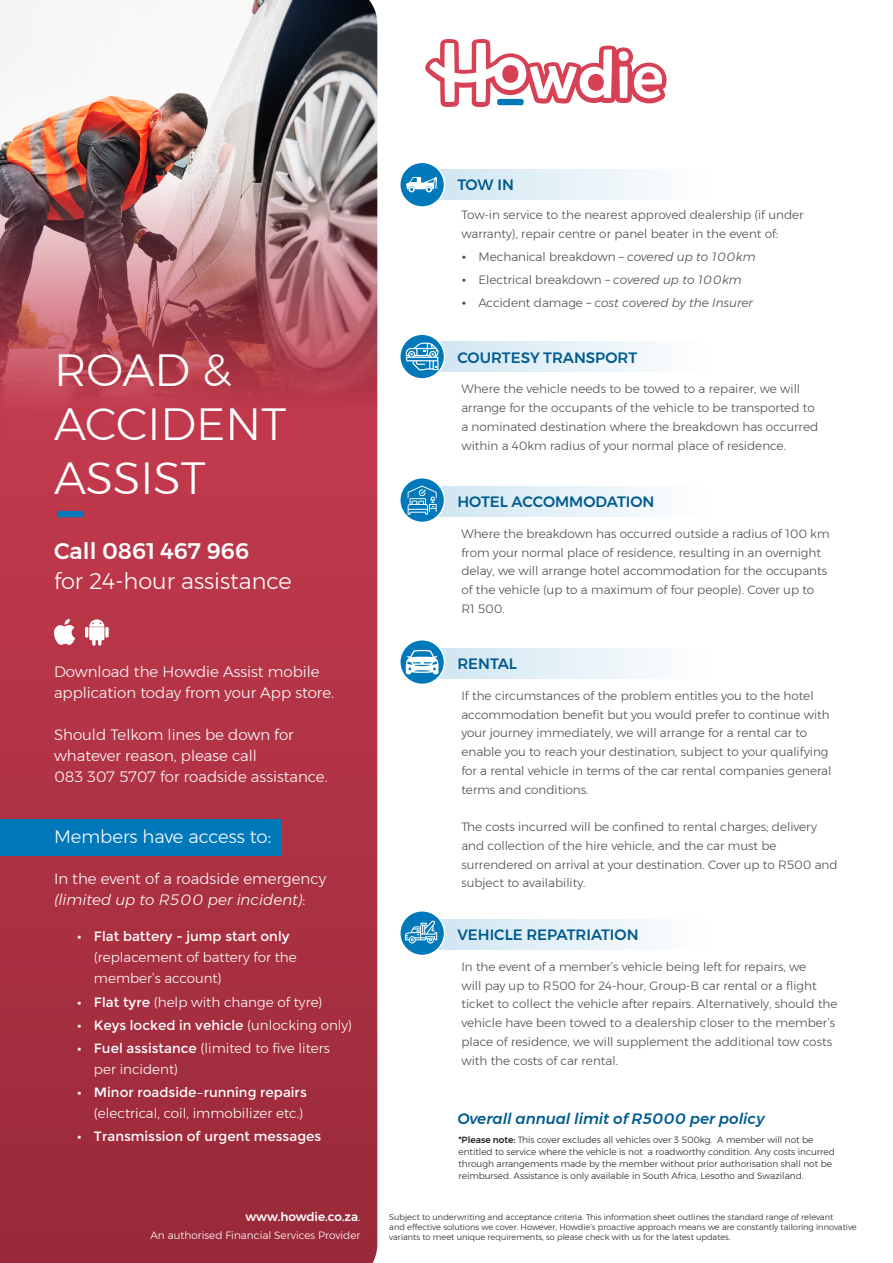
<style>
.page{position:relative;width:893px;height:1263px;background:#fff}
.page>*{position:absolute;margin:0;border:0;box-sizing:border-box;transform-origin:0 0}
.HEADING{font:300 45px/54px "Montserrat";color:#fff}
.Intro_para{font:300 22.5px "Montserrat";color:#fff}
.Intro_para-2{font:500 22.5px "Montserrat";color:#fff}
.Strip_SubHead{font:300 18px "Montserrat";color:#fff}
.Intro_para-3{font:300 15px/21px "Montserrat";color:#fff}
.Subhead{font:500 15px "Montserrat";color:#005b8f}
.Subhead-2{font:italic 500 15px "Montserrat";color:#005b8f}
.Strip_Bullets{font:300 13.5px/21px "Montserrat";color:#fff}
.Strip_Bullets-2{font:13.5px "Montserrat";color:#fff}
.Para{font:300 12px/18.8px "Montserrat";color:#4b4c4d}
.Bullets{font:300 12px "Montserrat";color:#4b4c4d}
.Bullets-2{font:italic 300 12px "Montserrat";color:#4b4c4d}
.t1{font:500 12px "Montserrat";color:#fff}
.t2{font:300 10.5px "Montserrat";color:#fff}
.Ts___Cs{font:300 9px/12px "Montserrat";color:#231f20}
.Ts___Cs-2{font:300 8.25px/9.9px "Montserrat";color:#231f20}
.s1{font-weight:400}
.s2{font-style:italic}
.s3{font-weight:400;font-style:normal}
.s4{font-style:normal}
.s5{font-weight:400;font-size:12px}
.s6{font-size:12px}
.s7{font-weight:300}
.s8{font-weight:500}
</style>
<div class="page">
<svg style="left:425px;top:39px;width:241px;height:69px"></svg>
<div style="left:497px;top:99px;width:27px;height:6px;background:#0078ba;border-radius:2px"></div>
<div style="left:418px;top:170px;width:294px;height:30px;background:linear-gradient(to right,#cfe5f1,#fefefe)"></div>
<div style="left:418px;top:341px;width:294px;height:31px;background:linear-gradient(to right,#d0e5f2,#fefefe)"></div>
<div style="left:418px;top:486px;width:294px;height:30px;background:linear-gradient(to right,#cfe5f1,#fefefe)"></div>
<div style="left:418px;top:919px;width:294px;height:30px;background:linear-gradient(to right,#cfe5f1,#fefefe)"></div>
<div style="left:418px;top:648px;width:294px;height:30px;background:linear-gradient(to right,#cfe5f1,#fefefe)"></div>
<img style="left:0;top:0;width:378px;height:1263px">
<div style="left:57px;top:511px;width:26px;height:6px;background:#0078ba;border-radius:2px"></div>
<div style="left:400px;top:162px;width:44px;height:45px;background:#0078ba;border-radius:50%"></div>
<div style="left:399px;top:162px;width:46px;height:46px;border:2px solid #fff;border-radius:50%"></div>
<svg style="left:400px;top:334px;width:44px;height:45px"></svg>
<div style="left:399px;top:333px;width:46px;height:47px;border:2px solid #fff;border-radius:50%"></div>
<div style="left:400px;top:478px;width:44px;height:44px;background:#0078ba;border-radius:50%"></div>
<div style="left:399px;top:477px;width:46px;height:46px;border:2px solid #fff;border-radius:50%"></div>
<div style="left:400px;top:911px;width:44px;height:44px;background:#0078ba;border-radius:50%"></div>
<div style="left:399px;top:910px;width:46px;height:46px;border:2px solid #fff;border-radius:50%"></div>
<svg style="left:400px;top:640px;width:44px;height:44px"></svg>
<div style="left:399px;top:639px;width:46px;height:46px;border:2px solid #fff;border-radius:50%"></div>
<svg style="left:85px;top:619px;width:24px;height:27px"></svg>
<svg style="left:54px;top:619px;width:21px;height:26px"></svg>
<div style="left:0;top:819px;width:281px;height:37px;background:#0078ba"></div>
<svg style="left:406px;top:650px;width:32px;height:24px"></svg>
<svg style="left:406px;top:177px;width:32px;height:15px"></svg>
<svg style="left:408px;top:486px;width:29px;height:29px"></svg>
<svg style="left:405px;top:920px;width:32px;height:23px"></svg>
<svg style="left:406px;top:343px;width:33px;height:28px"></svg>
<p class="Subhead" style="left:457px;top:173px;width:58px">TOW IN</p>
<p class="HEADING" style="left:54px;top:342px;width:234px">ROAD &amp;<br>ACCIDENT<br>ASSIST</p>
<p class="Intro_para-2" style="left:54px;top:534px;width:197px">Call 0861 467 966</p>
<p class="Intro_para" style="left:54px;top:564px;width:239px">for 24-hour assistance</p>
<p class="Para" style="left:461px;top:206px;width:344px">Tow-in service to the nearest approved dealership (if under warranty), repair centre or panel beater in the event of:</p>
<p class="Bullets" style="left:461px;top:248px;width:296px"><span class="s1">•</span> Mechanical breakdown <span class="s2">– covered up to 100km</span></p>
<p class="Bullets" style="left:461px;top:271px;width:282px"><span class="s1">•</span> Electrical breakdown <span class="s2">– covered up to 100km</span></p>
<p class="Bullets-2" style="left:461px;top:294px;width:293px"><span class="s3">•</span> <span class="s4">Accident damage</span> – cost covered by the Insurer</p>
<p class="Subhead" style="left:457px;top:346px;width:181px">COURTESY TRANSPORT</p>
<p class="Para" style="left:461px;top:379px;width:358px">Where the vehicle needs to be towed to a repairer, we will arrange for the occupants of the vehicle to be transported to a nominated destination where the breakdown has occurred within a 40km radius of your normal place of residence.</p>
<p class="Subhead" style="left:457px;top:490px;width:198px">HOTEL ACCOMMODATION</p>
<p class="Para" style="left:461px;top:524px;width:370px">Where the breakdown has occurred outside a radius of 100 km from your normal place of residence, resulting in an overnight delay, we will arrange hotel accommodation for the occupants of the vehicle (up to a maximum of four people). Cover up to R1 500.</p>
<p class="Subhead" style="left:457px;top:652px;width:61px">RENTAL</p>
<p class="Intro_para-3" style="left:54px;top:661px;width:282px">Download the Howdie Assist mobile application today from your App store.</p>
<p class="Intro_para-3" style="left:54px;top:724px;width:275px">Should Telkom lines be down for whatever reason, please call<br>083 307 5707 for roadside assistance.</p>
<p class="Para" style="left:461px;top:686px;width:371px">If the circumstances of the problem entitles you to the hotel accommodation benefit but you would prefer to continue with your journey immediately, we will arrange for a rental car to enable you to reach your destination, subject to your qualifying for a rental vehicle in terms of the car rental companies general terms and conditions.</p>
<p class="Para" style="left:461px;top:817px;width:378px">The costs incurred will be confined to rental charges; delivery and collection of the hire vehicle, and the car must be surrendered on arrival at your destination. Cover up to R500 and subject to availability.</p>
<p class="Strip_SubHead" style="left:54px;top:823px;width:219px">Members have access to:</p>
<p class="Intro_para-3" style="left:54px;top:868px;width:274px">In the event of a roadside emergency <span class="s2">(limited up to R500 per incident)</span>:</p>
<p class="Strip_Bullets" style="left:94px;top:926px;width:204px;text-indent:-17px"><span class="s5">•</span> <span class="s1">Flat battery - jump start only </span>(replacement of battery for the member’s account)</p>
<p class="Strip_Bullets" style="left:77px;top:991px;width:247px"><span class="s5">•</span> <span class="s1">Flat tyre</span> (help with change of tyre)</p>
<p class="Strip_Bullets-2" style="left:77px;top:1017px;width:277px"><span class="s6">•</span> Keys locked in vehicle <span class="s7">(unlocking only)</span></p>
<p class="Strip_Bullets" style="left:94px;top:1037px;width:237px;text-indent:-17px"><span class="s5">•</span> <span class="s1">Fuel assistance</span> (limited to five liters per incident)</p>
<p class="Strip_Bullets" style="left:77px;top:1081px;width:231px;text-align:right"><span class="s5">•</span> <span class="s1">Minor roadside–running repairs </span>(electrical, coil, immobilizer etc.)</p>
<p class="Strip_Bullets-2" style="left:77px;top:1128px;width:246px"><span class="s6">•</span> Transmission of urgent messages</p>
<p class="Ts___Cs" style="left:458px;top:1133px;width:378px"><span class="s8">*Please note:</span> This cover excludes all vehicles over 3 500kg. A member will not be entitled to service where the vehicle is not a roadworthy condition. Any costs incurred through arrangements made by the member without prior authorisation shall not be reimbursed. Assistance is only available in South Africa, Lesotho and Swaziland.</p>
<p class="Subhead" style="left:457px;top:923px;width:183px">VEHICLE REPATRIATION</p>
<p class="Para" style="left:461px;top:957px;width:378px">In the event of a member’s vehicle being left for repairs, we<br>will pay up to R500 for 24-hour, Group-B car rental or a flight ticket to collect the vehicle after repairs. Alternatively, should the vehicle have been towed to a dealership closer to the member’s place of residence, we will supplement the additional tow costs with the costs of car rental.</p>
<p class="Subhead-2" style="left:457px;top:1107px;width:309px">Overall annual limit of R5000 per policy</p>
<p class="t1" style="left:245px;top:1207px;width:117px">www.howdie.co.za<span class="s7">.</span></p>
<p class="t2" style="left:150px;top:1227px;width:211px">An authorised Financial Services Provider</p>
<p class="Ts___Cs-2" style="left:389px;top:1212px;width:469px">Subject to underwriting and acceptance criteria. This information sheet outlines the standard range of relevant<br>and effective solutions we cover. However, Howdie’s proactive approach means we are constantly tailoring innovative variants to meet unique requirements, so please check with us for the latest updates.</p>
</div>
